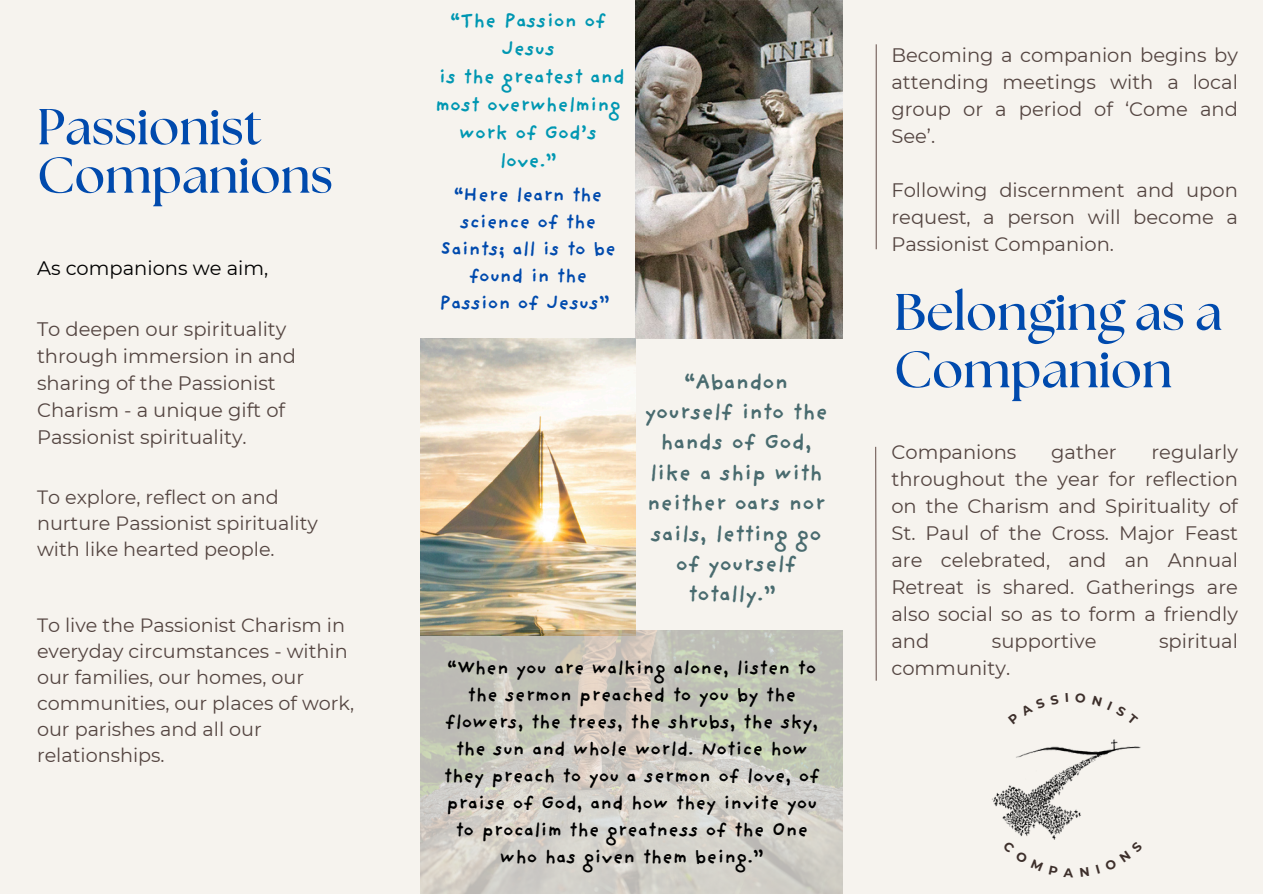
<style>
.page{position:relative;width:1263px;height:894px;background:#fff}
.page>*{position:absolute;margin:0;border:0;box-sizing:border-box;transform-origin:0 0}
.t1{font:700 51.3px/57.3px "The Seasons";color:#004aad}
.t2{font:700 50.4px/48.3px "The Seasons";color:#004aad}
.t3{font:700 22.35px/30.3px "Providence Sans Pro";color:#496b6f;text-align:center}
.t4{font:700 19.95px/27.8px "Providence Sans Pro";color:#0097b2;text-align:center}
.t5{font:19.5px/27px "Montserrat";color:#544541;text-align:justify}
.t6{font:700 19.5px/27px "Providence Sans Pro";color:#000;text-align:center}
.t7{font:700 19.5px/27px "Providence Sans Pro";color:#004aad;text-align:center}
.t8{font:19.5px "Montserrat";color:#000}
.t9{font:19.2px/25.8px "Montserrat";color:#544541}
</style>
<div class="page">
<div style="left:0;top:0;width:1263px;height:893px;background:#f6f3ee"></div>
<img style="left:635px;top:0;width:207px;height:339px">
<img style="left:421px;top:338px;width:215px;height:292px">
<img style="left:421px;top:630px;width:422px;height:262px">
<hr style="left:876px;top:44px;width:1px;height:205px;background:#735e59">
<svg style="left:875px;top:446px;width:2px;height:235px"></svg>
<img style="left:992px;top:739px;width:149px;height:101px">
<h1 class="t2" style="left:37px;top:105px;width:297px">Passionist<br>Companions</h1>
<p class="t8" style="left:37px;top:256px;width:233px">As companions we aim,</p>
<h2 class="t5" style="left:37px;top:315px;width:260px;text-align:left">To deepen our spirituality through immersion in and sharing of the Passionist<br>Charism - a unique gift of<br>Passionist spirituality.</h2>
<p class="t9" style="left:37px;top:484px;width:282px">To explore, reflect on and nurture Passionist spirituality with like hearted people.</p>
<h3 class="t9" style="left:37px;top:612px;width:319px">To live the Passionist Charism in everyday circumstances - within our families, our homes, our communities, our places of work, our parishes and all our relationships.</h3>
<h4 class="t4" style="left:435px;top:10px;width:191px">“The Passion of<br>Jesus<br>is the greatest and most overwhelming work of God’s love.”</h4>
<h3 class="t7" style="left:439px;top:184px;width:178px">“Here learn the science of the<br>Saints; all is to be found in the<br>Passion of Jesus”</h3>
<p class="t3" style="left:645px;top:369px;width:184px">“Abandon yourself into the hands of God, like a ship with neither oars nor sails, letting go of yourself totally.”</p>
<p class="t6" style="left:444px;top:657px;width:377px">“When you are walking alone, listen to the sermon preached to you by the flowers, the trees, the shrubs, the sky, the sun and whole world. Notice how they preach to you a sermon of love, of praise of God, and how they invite you to procalim the greatness of the One who has given them being.”</p>
<h4 class="t5" style="left:891px;top:41px;width:348px">Becoming a companion begins by attending meetings with a local group or a period of ‘Come and See’.</h4>
<h4 class="t5" style="left:891px;top:176px;width:348px">Following discernment and upon request, a person will become a Passionist Companion.</h4>
<h4 class="t1" style="left:894px;top:286px;width:330px">Belonging as a<br>Companion</h4>
<h3 class="t5" style="left:891px;top:438px;width:348px;text-indent:260px">regularly throughout the year for reflection on the Charism and Spirituality of St. Paul of the Cross. Major Feast are celebrated, and an Annual Retreat is shared. Gatherings are also social so as to form a friendly and</h3>
<h3 class="t5" style="left:891px;top:438px;width:127px">Companions</h3>
<h3 class="t5" style="left:1051px;top:438px;width:67px">gather</h3>
<h3 class="t5" style="left:992px;top:627px;width:106px">supportive</h3>
<h3 class="t5" style="left:1159px;top:627px;width:80px">spiritual</h3>
<h3 class="t5" style="left:891px;top:654px;width:120px">community.</h3>
</div>
